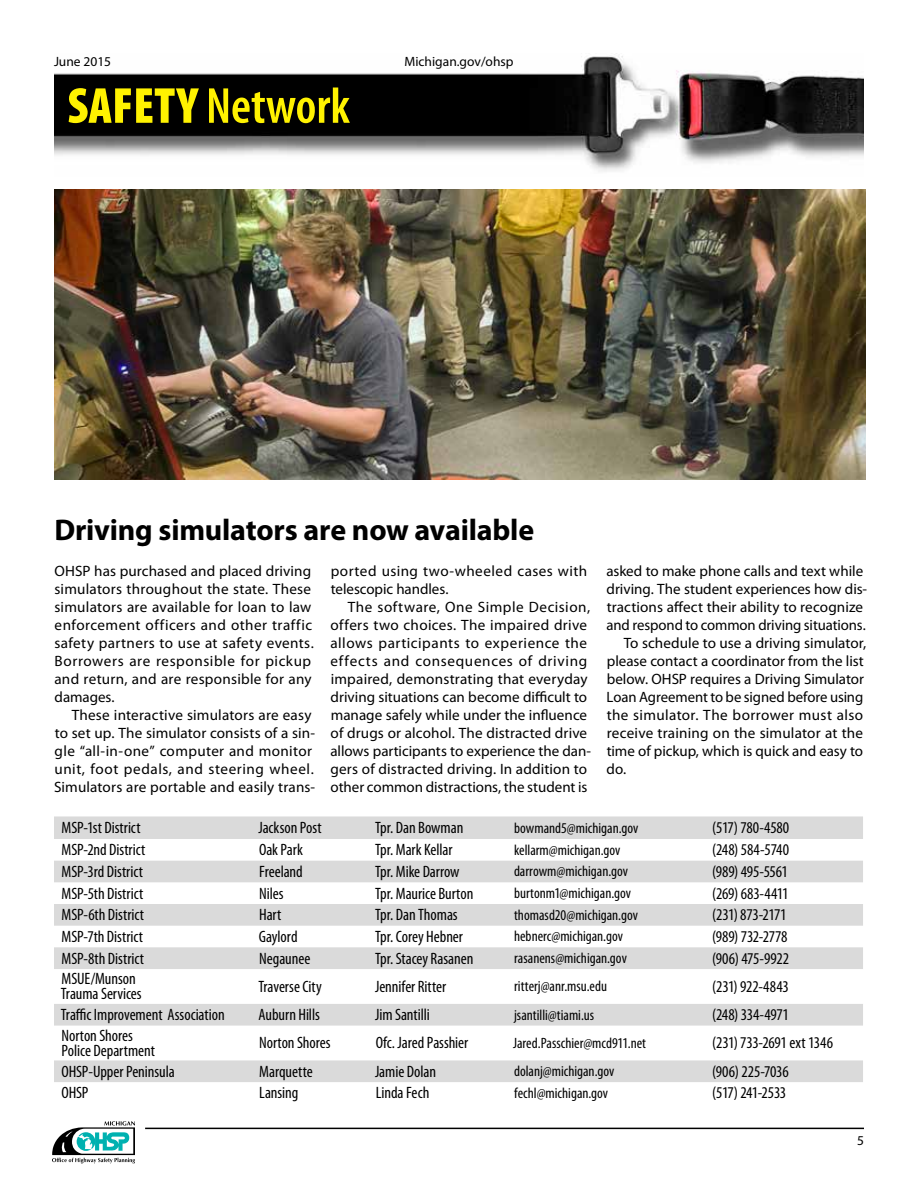
<style>
.page{position:relative;width:918px;height:1188px;background:#fff}
.page>*{position:absolute;margin:0;border:0;box-sizing:border-box;transform-origin:0 0}
.t1{font:600 condensed 51px "Myriad Pro";color:#fff200}
.t2{font:700 30px "Myriad Pro";letter-spacing:-.005em;color:#000}
.t3{font:condensed 16.5px/15px "Myriad Pro";letter-spacing:-.005em;color:#000}
.t4{font:condensed 16.5px "Myriad Pro";letter-spacing:-.025em;color:#000}
.t5{font:15px/18px "Myriad Pro";letter-spacing:.01em;color:#000}
.t6{font:condensed 15px "Myriad Pro";color:#000}
.t7{font:13.5px "Myriad Pro";color:#000}
.s1{font-weight:900}
</style>
<div class="page">
<img style="left:54px;top:56px;width:810px;height:116px">
<div style="left:61px;top:80px;width:297px;height:51px;background:#000"></div>
<svg style="left:52px;top:1121px;width:83px;height:43px"></svg>
<hr style="left:145px;top:1128px;width:719px;height:1px;background:#000">
<svg style="left:54px;top:816px;width:809px;height:266px"></svg>
<img style="left:54px;top:189px;width:811px;height:291px">
<p class="t7" style="left:54px;top:53px;width:59px">June 2015</p>
<p class="t7" style="left:404px;top:53px;width:111px">Michigan.gov/ohsp</p>
<h1 class="t1" style="left:68px;top:74px;width:284px"><span class="s1">SAFETY</span> Network</h1>
<h2 class="t2" style="left:54px;top:510px;width:481px">Driving simulators are now available</h2>
<p class="t5" style="left:54px;top:562px;width:261px">OHSP has purchased and placed driving simulators throughout the state. These simulators are available for loan to law enforcement officers and other traffic safety partners to use at safety events.<br>Borrowers are responsible for pickup and return, and are responsible for any damages.</p>
<p class="t5" style="left:54px;top:706px;width:263px;text-indent:18px">These interactive simulators are easy to set up. The simulator consists of a sin&shy;gle “all-in-one” computer and monitor unit, foot pedals, and steering wheel.<br>Simulators are portable and easily trans-</p>
<p class="t5" style="left:331px;top:562px;width:258px">ported using two-wheeled cases with telescopic handles.</p>
<p class="t5" style="left:330px;top:598px;width:262px;text-indent:17px">The software, One Simple Decision, offers two choices. The impaired drive allows participants to experience the effects and consequences of driving impaired, demonstrating that everyday driving situations can become difficult to manage safely while under the influence of drugs or alcohol. The distracted drive allows participants to experience the dan&shy;gers of distracted driving. In addition to other common distractions, the student is</p>
<p class="t5" style="left:606px;top:562px;width:258px">asked to make phone calls and text while</p>
<p class="t5" style="left:607px;top:580px;width:262px">driving. The student experiences how dis-</p>
<p class="t5" style="left:607px;top:598px;width:258px">tractions affect their ability to recognize</p>
<p class="t5" style="left:606px;top:616px;width:261px">and respond to common driving situations.</p>
<p class="t5" style="left:624px;top:634px;width:244px">To schedule to use a driving simulator,</p>
<p class="t5" style="left:607px;top:652px;width:259px">please contact a coordinator from the list</p>
<p class="t5" style="left:607px;top:670px;width:259px">below. OHSP requires a Driving Simulator</p>
<p class="t5" style="left:607px;top:688px;width:258px">Loan Agreement to be signed before using</p>
<p class="t5" style="left:607px;top:706px;width:258px">the simulator. The borrower must also</p>
<p class="t5" style="left:607px;top:724px;width:258px">receive training on the simulator at the</p>
<p class="t5" style="left:607px;top:742px;width:258px">time of pickup, which is quick and easy to</p>
<p class="t5" style="left:607px;top:760px;width:21px">do.</p>
<p class="t3" style="left:62px;top:820px;width:80px">MSP-1st District</p>
<p class="t3" style="left:258px;top:820px;width:65px">Jackson Post</p>
<p class="t3" style="left:375px;top:820px;width:90px">Tpr. Dan Bowman</p>
<p class="t6" style="left:514px;top:819px;width:126px">bowmand5@michigan.gov</p>
<p class="t3" style="left:712px;top:820px;width:79px">(517) 780-4580</p>
<p class="t3" style="left:62px;top:842px;width:85px">MSP-2nd District</p>
<p class="t3" style="left:259px;top:842px;width:45px">Oak Park</p>
<p class="t3" style="left:375px;top:842px;width:79px">Tpr. Mark Kellar</p>
<p class="t6" style="left:514px;top:841px;width:108px">kellarm@michigan.gov</p>
<p class="t3" style="left:712px;top:842px;width:78px">(248) 584-5740</p>
<p class="t3" style="left:62px;top:864px;width:83px">MSP-3rd District</p>
<p class="t3" style="left:259px;top:864px;width:45px">Freeland</p>
<p class="t3" style="left:375px;top:864px;width:86px">Tpr. Mike Darrow</p>
<p class="t6" style="left:514px;top:862px;width:116px">darrowm@michigan.gov</p>
<p class="t3" style="left:712px;top:864px;width:77px">(989) 495-5561</p>
<p class="t3" style="left:62px;top:885px;width:83px">MSP-5th District</p>
<p class="t3" style="left:259px;top:885px;width:26px">Niles</p>
<p class="t3" style="left:375px;top:885px;width:100px">Tpr. Maurice Burton</p>
<p class="t6" style="left:514px;top:884px;width:118px">burtonm1@michigan.gov</p>
<p class="t3" style="left:712px;top:885px;width:78px">(269) 683-4411</p>
<p class="t3" style="left:62px;top:907px;width:84px">MSP-6th District</p>
<p class="t3" style="left:259px;top:907px;width:24px">Hart</p>
<p class="t3" style="left:375px;top:907px;width:84px">Tpr. Dan Thomas</p>
<p class="t6" style="left:514px;top:906px;width:125px">thomasd20@michigan.gov</p>
<p class="t3" style="left:712px;top:907px;width:76px">(231) 873-2171</p>
<p class="t3" style="left:62px;top:929px;width:83px">MSP-7th District</p>
<p class="t3" style="left:259px;top:929px;width:40px">Gaylord</p>
<p class="t3" style="left:375px;top:929px;width:89px">Tpr. Corey Hebner</p>
<p class="t6" style="left:514px;top:927px;width:110px">hebnerc@michigan.gov</p>
<p class="t3" style="left:712px;top:929px;width:77px">(989) 732-2778</p>
<p class="t3" style="left:62px;top:950px;width:84px">MSP-8th District</p>
<p class="t3" style="left:259px;top:950px;width:53px">Negaunee</p>
<p class="t3" style="left:375px;top:950px;width:100px">Tpr. Stacey Rasanen</p>
<p class="t6" style="left:514px;top:949px;width:114px">rasanens@michigan.gov</p>
<p class="t3" style="left:712px;top:950px;width:78px">(906) 475-9922</p>
<p class="t3" style="left:61px;top:971px;width:82px">MSUE/Munson<br>Trauma Services</p>
<p class="t3" style="left:258px;top:979px;width:65px">Traverse City</p>
<p class="t3" style="left:375px;top:979px;width:73px">Jennifer Ritter</p>
<p class="t6" style="left:514px;top:977px;width:94px">ritterj@anr.msu.edu</p>
<p class="t3" style="left:712px;top:979px;width:78px">(231) 922-4843</p>
<p class="t3" style="left:61px;top:1007px;width:165px">Traffic Improvement Association</p>
<p class="t3" style="left:259px;top:1007px;width:63px">Auburn Hills</p>
<p class="t3" style="left:375px;top:1007px;width:56px">Jim Santilli</p>
<p class="t6" style="left:514px;top:1006px;width:82px">jsantilli@tiami.us</p>
<p class="t3" style="left:712px;top:1007px;width:78px">(248) 334-4971</p>
<p class="t3" style="left:62px;top:1028px;width:95px">Norton Shores<br>Police Department</p>
<p class="t3" style="left:259px;top:1035px;width:73px">Norton Shores</p>
<p class="t3" style="left:376px;top:1035px;width:94px">Ofc. Jared Passhier</p>
<p class="t6" style="left:513px;top:1034px;width:134px">Jared.Passchier@mcd911.net</p>
<p class="t3" style="left:712px;top:1035px;width:122px">(231) 733-2691 ext 1346</p>
<p class="t3" style="left:61px;top:1064px;width:115px">OHSP-Upper Peninsula</p>
<p class="t3" style="left:259px;top:1064px;width:55px">Marquette</p>
<p class="t3" style="left:375px;top:1064px;width:62px">Jamie Dolan</p>
<p class="t6" style="left:514px;top:1062px;width:102px">dolanj@michigan.gov</p>
<p class="t3" style="left:712px;top:1064px;width:78px">(906) 225-7036</p>
<p class="t3" style="left:61px;top:1085px;width:29px">OHSP</p>
<p class="t3" style="left:259px;top:1085px;width:41px">Lansing</p>
<p class="t3" style="left:376px;top:1085px;width:55px">Linda Fech</p>
<p class="t6" style="left:514px;top:1084px;width:96px">fechl@michigan.gov</p>
<p class="t4" style="left:712px;top:1083px;width:76px">(517) 241-2533</p>
<p class="t7" style="left:857px;top:1133px;width:8px">5</p>
</div>
